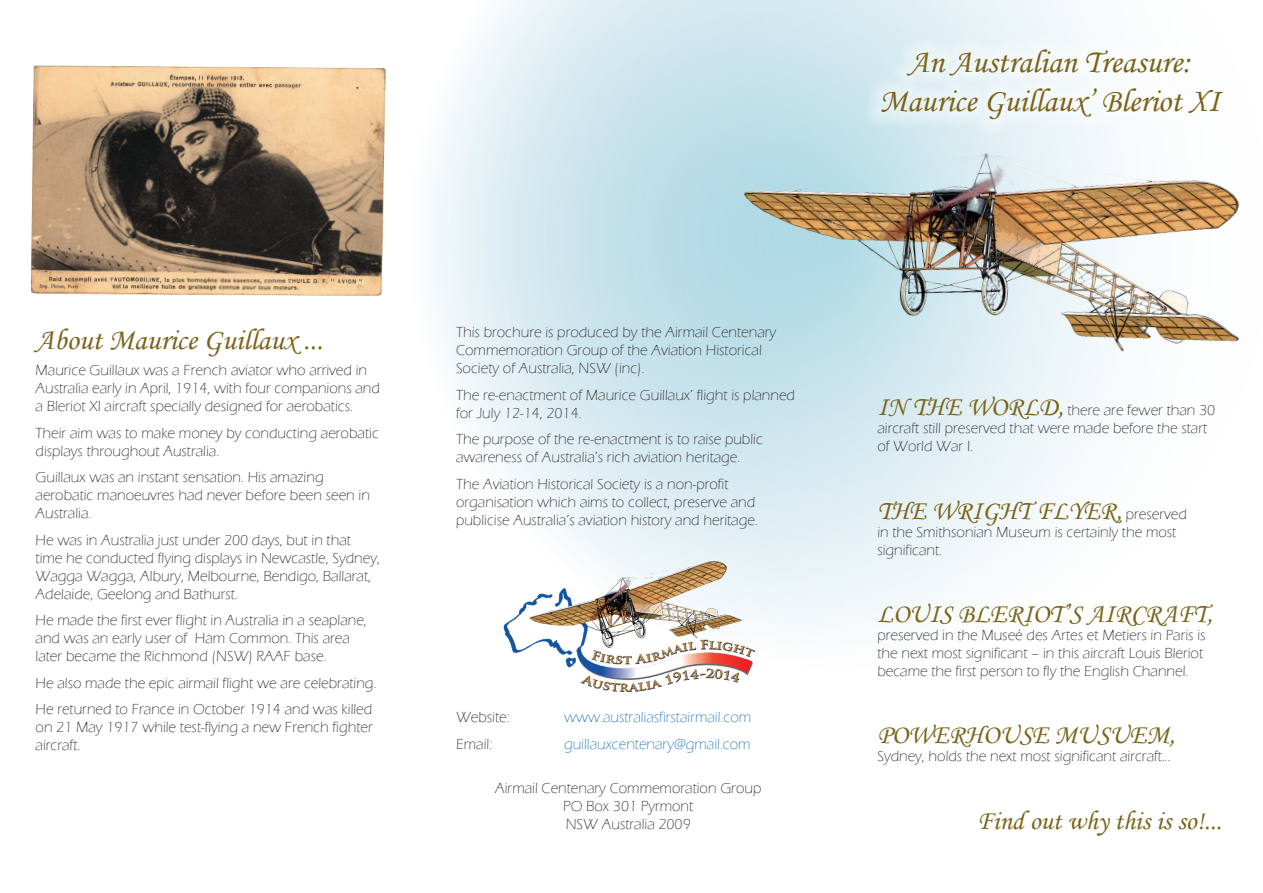
<style>
.page{position:relative;width:1263px;height:893px;background:#fff}
.page>*{position:absolute;margin:0;border:0;box-sizing:border-box;transform-origin:0 0}
.t1{font:33px/39.6px "Monotype Corsiva";color:#7a6318;text-align:center}
.t2{font:30px "Monotype Corsiva";color:#7a6318}
.t3{font:27px "Monotype Corsiva";color:#7a6318}
.t4{font:300 15px/18px "Eras ITC";color:#231f20}
.t5{font:300 15px "Eras ITC";color:#126db7}
.s1{font-family:"Monotype Corsiva";font-weight:400;font-size:27px;color:#7a6318}
.s2{font-family:"Eras ITC";font-weight:300;font-size:15px;color:#231f20}
</style>
<div class="page">
<svg style="left:431px;top:0;width:679px;height:653px"></svg>
<div style="left:864px;top:32px;width:376px;height:105px;background:linear-gradient(to right,#dbedf3,#fff)"></div>
<img style="left:502px;top:562px;width:252px;height:129px">
<img style="left:31px;top:65px;width:355px;height:231px">
<img style="left:731px;top:135px;width:509px;height:235px">
<h2 class="t2" style="left:36px;top:321px;width:289px">About Maurice Guillaux ...</h2>
<p class="t4" style="left:36px;top:361px;width:346px">Maurice Guillaux was a French aviator who arrived in<br>Australia early in April, 1914, with four companions and a Bleriot XI aircraft specially designed for aerobatics.</p>
<p class="t4" style="left:36px;top:424px;width:345px">Their aim was to make money by conducting aerobatic displays throughout Australia.</p>
<p class="t4" style="left:36px;top:468px;width:336px">Guillaux was an instant sensation. His amazing aerobatic manoeuvres had never before been seen in<br>Australia.</p>
<p class="t4" style="left:36px;top:531px;width:346px">He was in Australia just under 200 days, but in that time he conducted flying displays in Newcastle, Sydney, Wagga Wagga, Albury, Melbourne, Bendigo, Ballarat, Adelaide, Geelong and Bathurst.</p>
<p class="t4" style="left:36px;top:611px;width:333px">He made the first ever flight in Australia in a seaplane, and was an early user of Ham Common. This area later became the Richmond (NSW) RAAF base.</p>
<p class="t4" style="left:36px;top:669px;width:342px;line-height:26.5px">He also made the epic airmail flight we are celebrating.<br>He returned to France in October 1914 and was killed</p>
<p class="t4" style="left:36px;top:718px;width:339px">on 21 May 1917 while test-flying a new French fighter aircraft.</p>
<p class="t4" style="left:456px;top:323px;width:322px">This brochure is produced by the Airmail Centenary<br>Commemoration Group of the Aviation Historical<br>Society of Australia, NSW (inc).</p>
<p class="t4" style="left:456px;top:386px;width:341px">The re-enactment of Maurice Guillaux’ flight is planned for July 12-14, 2014.</p>
<p class="t4" style="left:456px;top:430px;width:308px">The purpose of the re-enactment is to raise public awareness of Australia’s rich aviation heritage.</p>
<p class="t4" style="left:456px;top:475px;width:303px">The Aviation Historical Society is a non-profit organisation which aims to collect, preserve and publicise Australia’s aviation history and heritage.</p>
<p class="t4" style="left:456px;top:708px;width:55px">Website:</p>
<p class="t5" style="left:564px;top:709px;width:189px">www.australiasfirstairmail.com</p>
<p class="t4" style="left:456px;top:735px;width:38px">Email:</p>
<p class="t5" style="left:564px;top:735px;width:188px">guillauxcentenary@gmail.com</p>
<p class="t4" style="left:495px;top:779px;width:268px;text-align:center">Airmail Centenary Commemoration Group<br>PO Box 301 Pyrmont<br>NSW Australia 2009</p>
<h1 class="t1" style="left:879px;top:42px;width:342px">An Australian Treasure:<br>Maurice Guillaux’ Bleriot XI</h1>
<p class="t4" style="left:877px;top:401px;width:339px"><span class="s1">IN THE WORLD,</span> there are fewer than 30 aircraft still preserved that were made before the start of World War I.</p>
<h3 class="t3" style="left:877px;top:494px;width:311px">THE WRIGHT FLYER, <span class="s2">preserved</span></h3>
<p class="t4" style="left:877px;top:523px;width:300px">in the Smithsonian Museum is certainly the most significant.</p>
<h3 class="t3" style="left:877px;top:597px;width:337px">LOUIS BLERIOT’S AIRCRAFT,</h3>
<p class="t4" style="left:877px;top:626px;width:330px">preserved in the Museé des Artes et Metiers in Paris is the next most significant – in this aircraft Louis Bleriot became the first person to fly the English Channel.</p>
<h3 class="t3" style="left:877px;top:719px;width:299px">POWERHOUSE MUSUEM,</h3>
<p class="t4" style="left:877px;top:748px;width:295px">Sydney, holds the next most significant aircraft...</p>
<h3 class="t3" style="left:977px;top:804px;width:246px">Find out why this is so!...</h3>
</div>
